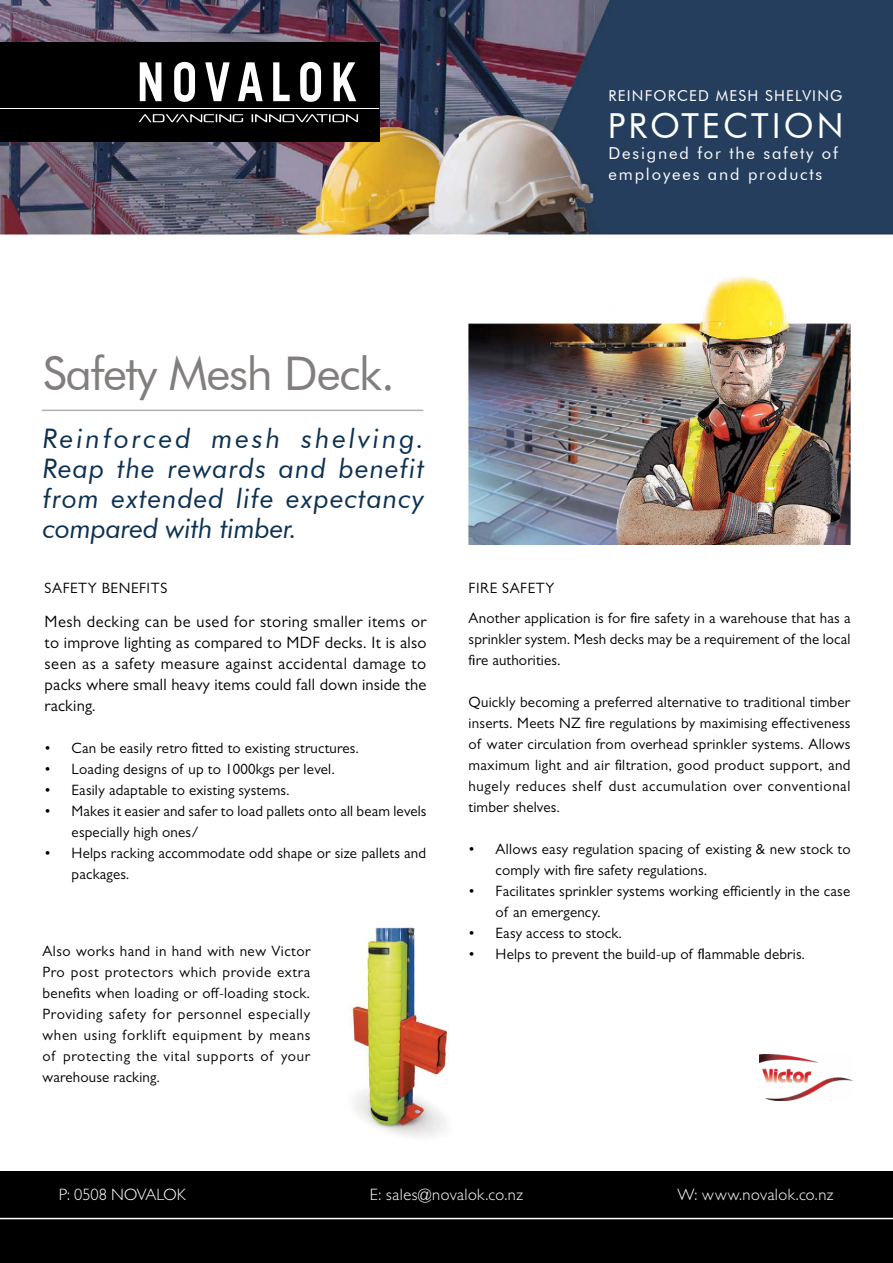
<style>
.page{position:relative;width:893px;height:1263px;background:#fff}
.page>*{position:absolute;margin:0;border:0;box-sizing:border-box;transform-origin:0 0}
.t1{font:46.5px "Futura BT";letter-spacing:-.025em;color:#827e7e}
.t2{font:34.5px "Futura BT";letter-spacing:.09em;color:#fff}
.t3{font:italic 27px/30px "Futura BT";letter-spacing:.03em;color:#0d3151;text-align:justify}
.t4{font:16.5px/21px "Gill Sans";letter-spacing:.01em;color:#000;text-align:justify}
.t5{font:16.5px/21px "Futura BT";letter-spacing:.11em;color:#fff}
.t6{font:300 16.5px "Gill Sans";letter-spacing:.025em;color:#fff}
.t7{font:300 16.5px "Gill Sans";letter-spacing:-.005em;color:#fff}
.t8{font:15px/21px "Gill Sans";letter-spacing:.01em;color:#000}
.t9{font:15px "Futura BT";letter-spacing:.08em;color:#fff}
.t10{font:15px "Gill Sans";letter-spacing:.04em;color:#000}
</style>
<div class="page">
<img style="left:0;top:0;width:893px;height:238px">
<img style="left:350px;top:924px;width:443px;height:213px">
<div style="left:0;top:1172px;width:893px;height:91px;background:#000"></div>
<hr style="left:0;top:1218px;width:893px;height:1px;background:#fff">
<div style="left:0;top:43px;width:379px;height:99px;background:#000"></div>
<svg style="left:140px;top:62px;width:21px;height:39px"></svg>
<svg style="left:174px;top:62px;width:21px;height:40px"></svg>
<svg style="left:300px;top:62px;width:21px;height:40px"></svg>
<svg style="left:334px;top:62px;width:22px;height:39px"></svg>
<svg style="left:238px;top:62px;width:25px;height:39px"></svg>
<svg style="left:205px;top:62px;width:25px;height:39px"></svg>
<svg style="left:273px;top:62px;width:17px;height:39px"></svg>
<svg style="left:252px;top:114px;width:106px;height:9px"></svg>
<svg style="left:139px;top:114px;width:104px;height:9px"></svg>
<hr style="left:0;top:108px;width:379px;height:1px;background:#fff">
<hr style="left:42px;top:410px;width:381px;height:1px;background:#adafb2">
<img style="left:759px;top:1054px;width:94px;height:46px">
<img style="left:467px;top:276px;width:385px;height:268px">
<p class="t9" style="left:609px;top:86px;width:235px">REINFORCED MESH SHELVING</p>
<h2 class="t2" style="left:608px;top:105px;width:237px">PROTECTION</h2>
<p class="t5" style="left:608px;top:143px;width:231px">Designed for the safety of employees and products</p>
<h1 class="t1" style="left:43px;top:346px;width:353px">Safety Mesh Deck.</h1>
<h3 class="t3" style="left:43px;top:423px;width:383px">Reinforced mesh shelving.<br>Reap the rewards and benefit from extended life expectancy compared with timber.</h3>
<p class="t10" style="left:45px;top:580px;width:124px">SAFETY BENEFITS</p>
<p class="t4" style="left:45px;top:611px;width:384px">Mesh decking can be used for storing smaller items or to improve lighting as compared to MDF decks. It is also seen as a safety measure against accidental damage to packs where small heavy items could fall down inside the racking.</p>
<p class="t8" style="left:45px;top:737px;width:316px">• Can be easily retro fitted to existing structures.</p>
<p class="t8" style="left:45px;top:758px;width:292px">• Loading designs of up to 1000kgs per level.</p>
<p class="t8" style="left:45px;top:779px;width:247px">• Easily adaptable to existing systems.</p>
<p class="t8" style="left:72px;top:800px;width:356px;text-indent:-27px">• Makes it easier and safer to load pallets onto all beam levels especially high ones/</p>
<p class="t8" style="left:72px;top:842px;width:356px;text-indent:-27px">• Helps racking accommodate odd shape or size pallets and packages.</p>
<p class="t8" style="left:43px;top:941px;width:270px;text-align:justify">Also works hand in hand with new Victor Pro post protectors which provide extra benefits when loading or off-loading stock.<br>Providing safety for personnel especially when using forklift equipment by means of protecting the vital supports of your warehouse racking.</p>
<p class="t8" style="left:469px;top:573px;width:383px;line-height:29.5px">FIRE SAFETY<br>Another application is for fire safety in a warehouse that has a</p>
<p class="t8" style="left:469px;top:628px;width:383px">sprinkler system. Mesh decks may be a requirement of the local fire authorities.</p>
<p class="t8" style="left:469px;top:691px;width:383px;text-align:justify">Quickly becoming a preferred alternative to traditional timber inserts. Meets NZ fire regulations by maximising effectiveness of water circulation from overhead sprinkler systems. Allows maximum light and air filtration, good product support, and hugely reduces shelf dust accumulation over conventional timber shelves.</p>
<p class="t8" style="left:496px;top:838px;width:356px;text-indent:-27px">• Allows easy regulation spacing of existing &amp; new stock to comply with fire safety regulations.</p>
<p class="t8" style="left:496px;top:880px;width:356px;text-indent:-27px">• Facilitates sprinkler systems working efficiently in the case of an emergency.</p>
<p class="t8" style="left:469px;top:922px;width:155px">• Easy access to stock.</p>
<p class="t8" style="left:469px;top:943px;width:338px">• Helps to prevent the build-up of flammable debris.</p>
<p class="t7" style="left:59px;top:1185px;width:129px">P: 0508 NOVALOK</p>
<p class="t6" style="left:370px;top:1185px;width:155px">E: sales@novalok.co.nz</p>
<p class="t6" style="left:677px;top:1185px;width:158px">W: www.novalok.co.nz</p>
</div>
